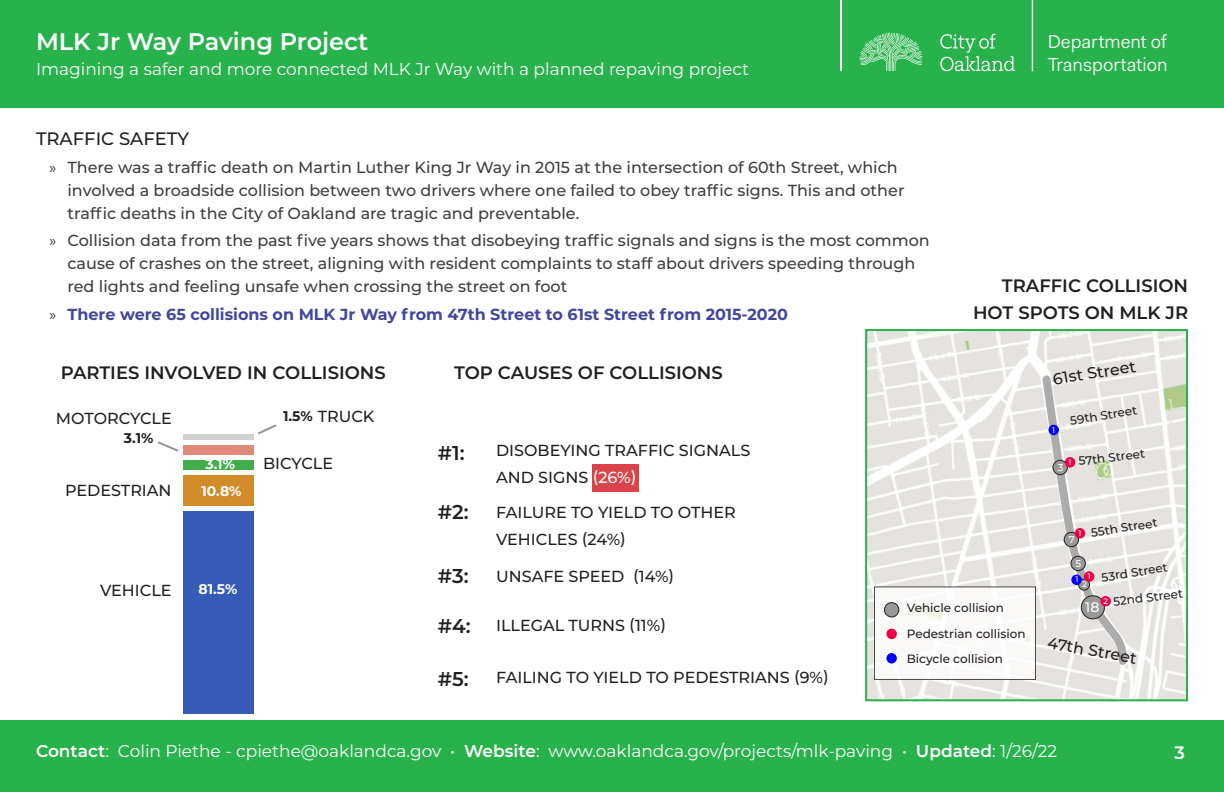
<style>
.page{position:relative;width:1224px;height:792px;background:#fff}
.page>*{position:absolute;margin:0;border:0;box-sizing:border-box;transform-origin:0 0}
.t1{font:600 24px "Montserrat";color:#fff}
.Header_2{font:600 20px "Montserrat";color:#231f20}
.t2{font:18.8px/22.5px "Fakt Pro Blond";color:#fff}
.Header_2-2{font:600 18px "Montserrat";color:#231f20}
.Header_1{font:500 18px "Montserrat";color:#231f20}
.t3{font:600 18px "Montserrat";color:#fff}
.t4{font:17px "Montserrat";color:#fff}
.t5{font:500 16px/23px "Montserrat";color:#3e3e3f}
.Header_2-3{font:500 16px "Montserrat";color:#231f20}
.t6{font:700 16px "Montserrat";color:#43469d}
.Header_2-4{font:700 14px "Montserrat";color:#fff}
.Header_2-5{font:700 14px "Montserrat";color:#231f20}
.Header_2-6{font:500 13.9px "Montserrat";color:#fff}
.Header_2-7{font:500 12px "Montserrat";color:#231f20}
.Header_2-8{font:500 10px "Montserrat";color:#fff}
.Header_2-9{font:500 8px "Montserrat";color:#fff}
.s1{font-family:"Myriad Pro";font-weight:400}
.s2{font-family:"Myriad Pro";font-weight:400;color:#3e3e3f}
.s3{color:#fff}
.s4{font-weight:600}
</style>
<div class="page">
<div style="left:0;top:0;width:1224px;height:108px;background:#28b24b"></div>
<div style="left:0;top:720px;width:1224px;height:72px;background:#28b24b"></div>
<svg style="left:859px;top:33px;width:63px;height:38px"></svg>
<svg style="left:940px;top:34px;width:75px;height:37px"></svg>
<hr style="left:840px;top:35px;width:1px;height:36px;background:#fff">
<hr style="left:840px;top:0;width:1px;height:35px;background:#fff">
<hr style="left:1032px;top:0;width:1px;height:71px;background:#fff">
<div style="left:183px;top:511px;width:71px;height:202px;background:#365bb6"></div>
<div style="left:183px;top:460px;width:71px;height:10px;background:#40ae49"></div>
<div style="left:183px;top:475px;width:71px;height:31px;background:#d18b29"></div>
<div style="left:183px;top:445px;width:71px;height:9px;background:#df897b"></div>
<div style="left:183px;top:434px;width:71px;height:6px;background:#d1d1d1"></div>
<img style="left:868px;top:332px;width:317px;height:366px">
<div style="left:865px;top:329px;width:323px;height:372px;border:2px solid #28b24b"></div>
<div style="left:592px;top:464px;width:47px;height:28px;background:#d8444a"></div>
<div style="left:874px;top:586px;width:162px;height:94px;background:#faf9f8;border:1px solid #231f20"></div>
<svg style="left:157px;top:441px;width:22px;height:11px"></svg>
<svg style="left:258px;top:424px;width:18px;height:11px"></svg>
<svg style="left:1042px;top:374px;width:86px;height:292px"></svg>
<div style="left:1079px;top:579px;width:11px;height:11px;background:#999;border-radius:50%"></div>
<div style="left:1078px;top:579px;width:12px;height:12px;border:1px solid #231f20;border-radius:50%"></div>
<div style="left:1081px;top:596px;width:23px;height:23px;background:#999;border-radius:50%"></div>
<div style="left:1081px;top:595px;width:24px;height:24px;border:1px solid #231f20;border-radius:50%"></div>
<div style="left:1100px;top:596px;width:11px;height:10px;background:#ef0046;border-radius:50%"></div>
<div style="left:1084px;top:571px;width:10px;height:11px;background:#ef0046;border-radius:50%"></div>
<div style="left:1064px;top:532px;width:15px;height:15px;background:#999;border-radius:50%"></div>
<div style="left:1064px;top:532px;width:15px;height:15px;border:1px solid #231f20;border-radius:50%"></div>
<div style="left:1071px;top:556px;width:14px;height:15px;background:#999;border-radius:50%"></div>
<div style="left:1071px;top:556px;width:15px;height:15px;border:1px solid #231f20;border-radius:50%"></div>
<div style="left:884px;top:603px;width:15px;height:14px;background:#999;border-radius:50%"></div>
<div style="left:884px;top:602px;width:15px;height:15px;border:1px solid #231f20;border-radius:50%"></div>
<div style="left:1053px;top:460px;width:14px;height:15px;background:#999;border-radius:50%"></div>
<div style="left:1052px;top:460px;width:16px;height:15px;border:1px solid #231f20;border-radius:50%"></div>
<div style="left:1075px;top:528px;width:10px;height:10px;background:#ef0046;border-radius:50%"></div>
<div style="left:1065px;top:457px;width:10px;height:11px;background:#ef0046;border-radius:50%"></div>
<div style="left:1071px;top:575px;width:11px;height:10px;background:#00f;border-radius:50%"></div>
<div style="left:886px;top:653px;width:11px;height:10px;background:#00f;border-radius:50%"></div>
<div style="left:886px;top:629px;width:11px;height:10px;background:#ef0046;border-radius:50%"></div>
<div style="left:1049px;top:425px;width:10px;height:10px;background:#00f;border-radius:50%"></div>
<h1 class="t1" style="left:36px;top:25px;width:334px">MLK Jr Way Paving Project</h1>
<p class="t4" style="left:36px;top:57px;width:714px">Imagining a safer and more connected MLK Jr Way with a planned repaving project</p>
<p class="Header_1" style="left:36px;top:126px;width:155px">TRAFFIC SAFETY</p>
<p class="t5" style="left:68px;top:155px;width:839px;text-indent:-18px"><span class="s1">»</span> There was a traffic death on Martin Luther King Jr Way in 2015 at the intersection of 60th Street, which involved a broadside collision between two drivers where one failed to obey traffic signs. This and other traffic deaths in the City of Oakland are tragic and preventable.</p>
<p class="t5" style="left:68px;top:228px;width:864px;text-indent:-18px"><span class="s1">»</span> Collision data from the past five years shows that disobeying traffic signals and signs is the most common cause of crashes on the street, aligning with resident complaints to staff about drivers speeding through red lights and feeling unsafe when crossing the street on foot</p>
<p class="t6" style="left:50px;top:303px;width:740px"><span class="s2">»</span> There were 65 collisions on MLK Jr Way from 47th Street to 61st Street from 2015-2020</p>
<p class="t2" style="left:1048px;top:31px;width:121px">Department of<br>Transportation</p>
<p class="Header_2-2" style="left:1002px;top:273px;width:188px">TRAFFIC COLLISION</p>
<p class="Header_2-2" style="left:973px;top:299px;width:217px">HOT SPOTS ON MLK JR</p>
<p class="Header_2-2" style="left:61px;top:360px;width:327px">PARTIES INVOLVED IN COLLISIONS</p>
<p class="Header_2-2" style="left:454px;top:360px;width:270px">TOP CAUSES OF COLLISIONS</p>
<p class="Header_2-3" style="left:56px;top:407px;width:117px">MOTORCYCLE</p>
<p class="Header_2-5" style="left:283px;top:406px;width:31px">1.5%</p>
<p class="Header_2-3" style="left:318px;top:405px;width:58px">TRUCK</p>
<p class="Header_2-5" style="left:124px;top:428px;width:31px">3.1%</p>
<p class="Header_2-3" style="left:65px;top:479px;width:108px">PEDESTRIAN</p>
<p class="Header_2-4" style="left:206px;top:454px;width:31px">3.1%</p>
<p class="Header_2-4" style="left:202px;top:481px;width:41px">10.8%</p>
<p class="Header_2-3" style="left:263px;top:452px;width:72px">BICYCLE</p>
<p class="Header_2-3" style="left:100px;top:579px;width:73px">VEHICLE</p>
<p class="Header_2-4" style="left:199px;top:579px;width:40px">81.5%</p>
<p class="Header_2" style="left:438px;top:438px;width:28px">#1:</p>
<p class="Header_2" style="left:438px;top:497px;width:32px">#2:</p>
<p class="Header_2" style="left:438px;top:562px;width:32px">#3:</p>
<p class="Header_2" style="left:438px;top:612px;width:34px">#4:</p>
<p class="Header_2" style="left:438px;top:665px;width:32px">#5:</p>
<p class="Header_2-3" style="left:496px;top:440px;width:256px">DISOBEYING TRAFFIC SIGNALS</p>
<p class="Header_2-3" style="left:496px;top:466px;width:142px">AND SIGNS <span class="s3">(26%)</span></p>
<p class="Header_2-3" style="left:496px;top:501px;width:241px">FAILURE TO YIELD TO OTHER</p>
<p class="Header_2-3" style="left:496px;top:528px;width:131px">VEHICLES (24%)</p>
<p class="Header_2-3" style="left:496px;top:566px;width:180px">UNSAFE SPEED (14%)</p>
<p class="Header_2-3" style="left:496px;top:614px;width:171px">ILLEGAL TURNS (11%)</p>
<p class="Header_2-3" style="left:496px;top:666px;width:334px">FAILING TO YIELD TO PEDESTRIANS (9%)</p>
<p class="Header_2-7" style="left:907px;top:600px;width:99px">Vehicle collision</p>
<p class="Header_2-7" style="left:907px;top:625px;width:120px">Pedestrian collision</p>
<p class="Header_2-7" style="left:907px;top:650px;width:97px">Bicycle collision</p>
<p class="Header_2-3" style="left:1051px;top:368px;width:85px;rotate:-9deg">61st Street</p>
<p class="Header_2-7" style="left:1069px;top:412px;width:69px;rotate:-9deg">59th Street</p>
<p class="Header_2-7" style="left:1078px;top:453px;width:68px;rotate:-7deg">57th Street</p>
<p class="Header_2-9" style="left:1052px;top:424px;width:4px">1</p>
<p class="Header_2-9" style="left:1069px;top:457px;width:4px">1</p>
<p class="Header_2-8" style="left:1058px;top:461px;width:7px">3</p>
<p class="Header_2-7" style="left:1090px;top:525px;width:68px;rotate:-9deg">55th Street</p>
<p class="Header_2-7" style="left:1100px;top:569px;width:68px;rotate:-9deg">53rd Street</p>
<p class="Header_2-7" style="left:1112px;top:593px;width:72px;rotate:-7deg">52nd Street</p>
<p class="Header_2-3" style="left:1050px;top:632px;width:92px;rotate:10deg">47th Street</p>
<p class="Header_2-9" style="left:1078px;top:528px;width:4px">1</p>
<p class="Header_2-8" style="left:1069px;top:533px;width:7px">7</p>
<p class="Header_2-8" style="left:1075px;top:557px;width:7px">5</p>
<p class="Header_2-9" style="left:1088px;top:571px;width:4px">1</p>
<p class="Header_2-9" style="left:1075px;top:574px;width:4px">1</p>
<p class="Header_2-9" style="left:1082px;top:579px;width:6px">2</p>
<p class="Header_2-9" style="left:1103px;top:595px;width:6px">2</p>
<p class="Header_2-6" style="left:1085px;top:597px;width:16px">18</p>
<p class="t4" style="left:36px;top:740px;width:1023px"><span class="s4">Contact</span>: Colin Piethe - cpiethe@oaklandca.gov • <span class="s4">Website</span>: www.oaklandca.gov/projects/mlk-paving • <span class="s4">Updated</span>: 1/26/22</p>
<p class="t3" style="left:1174px;top:740px;width:12px">3</p>
</div>
